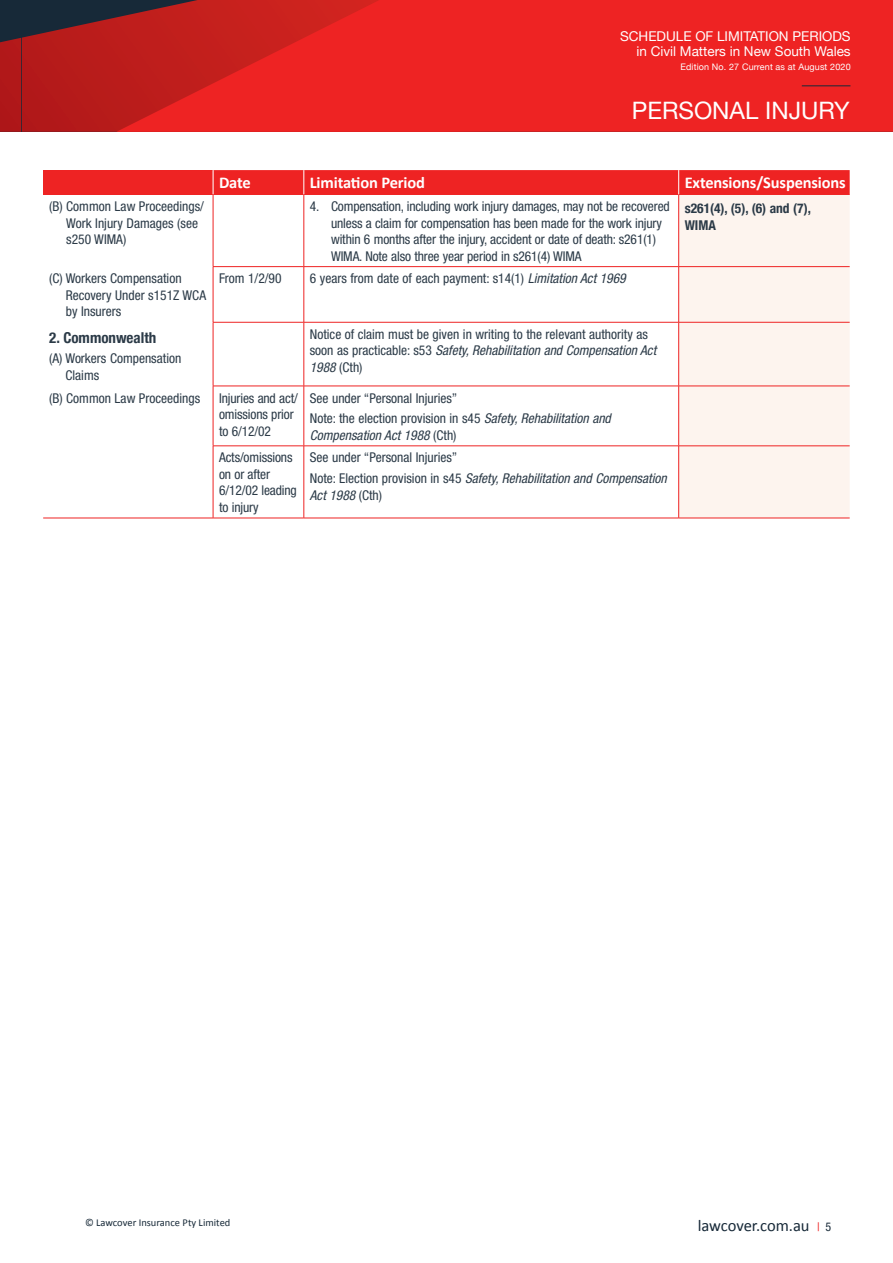
<style>
.page{position:relative;width:893px;height:1263px;background:#fff}
.page>*{position:absolute;margin:0;border:0;box-sizing:border-box;transform-origin:0 0}
.Heading_01{font:24px "Helvetica Neue";color:#fff}
.Table_heading_red{font:700 16.5px "Calibri";letter-spacing:-.01em;color:#fff}
.t1{font:16.5px "Calibri";letter-spacing:-.005em;color:#172938}
.Table_text{font:700 condensed 15px "Helvetica Neue";color:#2b3a47}
.Table_text-2{font:condensed 13.5px/16.5px "Helvetica Neue";color:#2b3a47}
.Table_text-3{font:italic condensed 13.5px/16.5px "Helvetica Neue";color:#2b3a47}
.t2{font:13.5px/15.6px "Helvetica Neue";color:#fff;text-align:right}
.Table_text-4{font:700 condensed 13.5px/16.5px "Helvetica Neue";color:#2b3a47}
.t3{font:10.5px "Calibri";color:#172938}
.t4{font:9px "Helvetica Neue";letter-spacing:.015em;color:#fff}
.s1{font-style:italic}
.s2{font-style:normal}
.s3{font-family:"Helvetica Neue";font-stretch:condensed;font-size:12px;color:#ee2323}
.s4{font-family:"Helvetica Neue";font-stretch:condensed;font-size:12px}
</style>
<div class="page">
<svg style="left:21px;top:0;width:95px;height:132px;background:#931d20"></svg>
<svg style="left:116px;top:0;width:777px;height:132px;background:#e52222"></svg>
<div style="left:0;top:0;width:21px;height:132px;background:#172938"></div>
<div style="left:0;top:38px;width:21px;height:94px;background:#b11819"></div>
<div style="left:43px;top:170px;width:170px;height:24px;background:#ee2323"></div>
<div style="left:679px;top:195px;width:171px;height:323px;background:#fdf4ee"></div>
<hr style="left:43px;top:194px;width:170px;height:1px;background:#ee2323">
<hr style="left:213px;top:194px;width:91px;height:1px;background:#ee2323">
<hr style="left:304px;top:194px;width:375px;height:1px;background:#ee2323">
<hr style="left:679px;top:194px;width:171px;height:1px;background:#ee2323">
<hr style="left:213px;top:195px;width:1px;height:71px;background:#ee2323">
<hr style="left:304px;top:195px;width:1px;height:71px;background:#ee2323">
<hr style="left:678px;top:195px;width:1px;height:71px;background:#ee2323">
<hr style="left:213px;top:267px;width:1px;height:55px;background:#ee2323">
<hr style="left:213px;top:266px;width:91px;height:1px;background:#ee2323">
<hr style="left:304px;top:267px;width:1px;height:55px;background:#ee2323">
<hr style="left:304px;top:266px;width:375px;height:1px;background:#ee2323">
<hr style="left:678px;top:267px;width:1px;height:55px;background:#ee2323">
<hr style="left:679px;top:266px;width:171px;height:1px;background:#ee2323">
<hr style="left:43px;top:518px;width:170px;height:1px;background:#ee2323">
<hr style="left:213px;top:322px;width:1px;height:64px;background:#ee2323">
<hr style="left:213px;top:386px;width:1px;height:60px;background:#ee2323">
<hr style="left:213px;top:446px;width:1px;height:72px;background:#ee2323">
<hr style="left:213px;top:322px;width:91px;height:1px;background:#ee2323">
<hr style="left:213px;top:386px;width:91px;height:1px;background:#ee2323">
<hr style="left:213px;top:446px;width:91px;height:1px;background:#ee2323">
<hr style="left:213px;top:518px;width:91px;height:1px;background:#ee2323">
<hr style="left:304px;top:322px;width:1px;height:64px;background:#ee2323">
<hr style="left:304px;top:386px;width:1px;height:60px;background:#ee2323">
<hr style="left:304px;top:446px;width:1px;height:72px;background:#ee2323">
<hr style="left:304px;top:322px;width:375px;height:1px;background:#ee2323">
<hr style="left:304px;top:386px;width:375px;height:1px;background:#ee2323">
<hr style="left:304px;top:446px;width:375px;height:1px;background:#ee2323">
<hr style="left:304px;top:518px;width:375px;height:1px;background:#ee2323">
<hr style="left:678px;top:322px;width:1px;height:64px;background:#ee2323">
<hr style="left:678px;top:386px;width:1px;height:60px;background:#ee2323">
<hr style="left:678px;top:446px;width:1px;height:72px;background:#ee2323">
<hr style="left:679px;top:322px;width:171px;height:1px;background:#ee2323">
<hr style="left:679px;top:386px;width:171px;height:1px;background:#ee2323">
<hr style="left:679px;top:446px;width:171px;height:1px;background:#ee2323">
<hr style="left:679px;top:518px;width:171px;height:1px;background:#ee2323">
<div style="left:213px;top:170px;width:637px;height:24px;background:#ee2323"></div>
<hr style="left:802px;top:85px;width:48px;height:1px;background:#172938">
<p class="t2" style="left:620px;top:29px;width:232px">SCHEDULE OF LIMITATION PERIODS in Civil Matters in New South Wales</p>
<p class="t4" style="left:680px;top:61px;width:172px">Edition No. 27 Current as at August 2020</p>
<p class="Heading_01" style="left:632px;top:93px;width:219px">PERSONAL INJURY</p>
<p class="Table_heading_red" style="left:219px;top:173px;width:33px">Date</p>
<p class="Table_heading_red" style="left:310px;top:173px;width:117px">Limitation Period</p>
<p class="Table_heading_red" style="left:685px;top:173px;width:163px">Extensions/Suspensions</p>
<p class="Table_text-2" style="left:66px;top:198px;width:139px;text-indent:-17px">(B) Common Law Proceedings/<br>Work Injury Damages (see s250 WIMA)</p>
<p class="Table_text-2" style="left:331px;top:198px;width:340px;text-indent:-21px">4. Compensation, including work injury damages, may not be recovered unless a claim for compensation has been made for the work injury within 6 months after the injury, accident or date of death: s261(1)<br>WIMA. Note also three year period in s261(4) WIMA</p>
<p class="Table_text-4" style="left:685px;top:199px;width:128px">s261(4), (5), (6) and (7),<br>WIMA</p>
<p class="Table_text-2" style="left:66px;top:270px;width:142px;text-indent:-17px">(C) Workers Compensation<br>Recovery Under s151Z WCA by Insurers</p>
<p class="Table_text-2" style="left:219px;top:270px;width:64px">From 1/2/90</p>
<p class="Table_text-2" style="left:310px;top:270px;width:317px">6 years from date of each payment: s14(1) <span class="s1">Limitation Act 1969</span></p>
<p class="Table_text" style="left:49px;top:325px;width:109px">2. Commonwealth</p>
<p class="Table_text-2" style="left:65px;top:350px;width:117px;text-indent:-16px">(A) Workers Compensation<br>Claims</p>
<p class="Table_text-2" style="left:310px;top:326px;width:348px">Notice of claim must be given in writing to the relevant authority as soon as practicable: s53 <span class="s1">Safety, Rehabilitation and Compensation Act<br>1988</span> (Cth)</p>
<p class="Table_text-2" style="left:49px;top:389px;width:153px">(B) Common Law Proceedings</p>
<p class="Table_text-2" style="left:219px;top:389px;width:80px">Injuries and act/ omissions prior to 6/12/02</p>
<p class="Table_text-2" style="left:310px;top:389px;width:149px">See under “Personal Injuries”</p>
<p class="Table_text-3" style="left:310px;top:410px;width:302px"><span class="s2">Note: the election provision in s45</span> Safety, Rehabilitation and<br>Compensation Act 1988 <span class="s2">(Cth)</span></p>
<p class="Table_text-2" style="left:219px;top:449px;width:79px">Acts/omissions on or after<br>6/12/02 leading to injury</p>
<p class="Table_text-2" style="left:310px;top:449px;width:149px">See under “Personal Injuries”</p>
<p class="Table_text-3" style="left:310px;top:470px;width:358px"><span class="s2">Note: Election provision in s45</span> Safety, Rehabilitation and Compensation<br>Act 1988 <span class="s2">(Cth)</span></p>
<p class="t3" style="left:85px;top:1215px;width:147px">© Lawcover Insurance Pty Limited</p>
<p class="t1" style="left:698px;top:1213px;width:135px">lawcover.com.au <span class="s3">|</span> <span class="s4">5</span></p>
</div>
